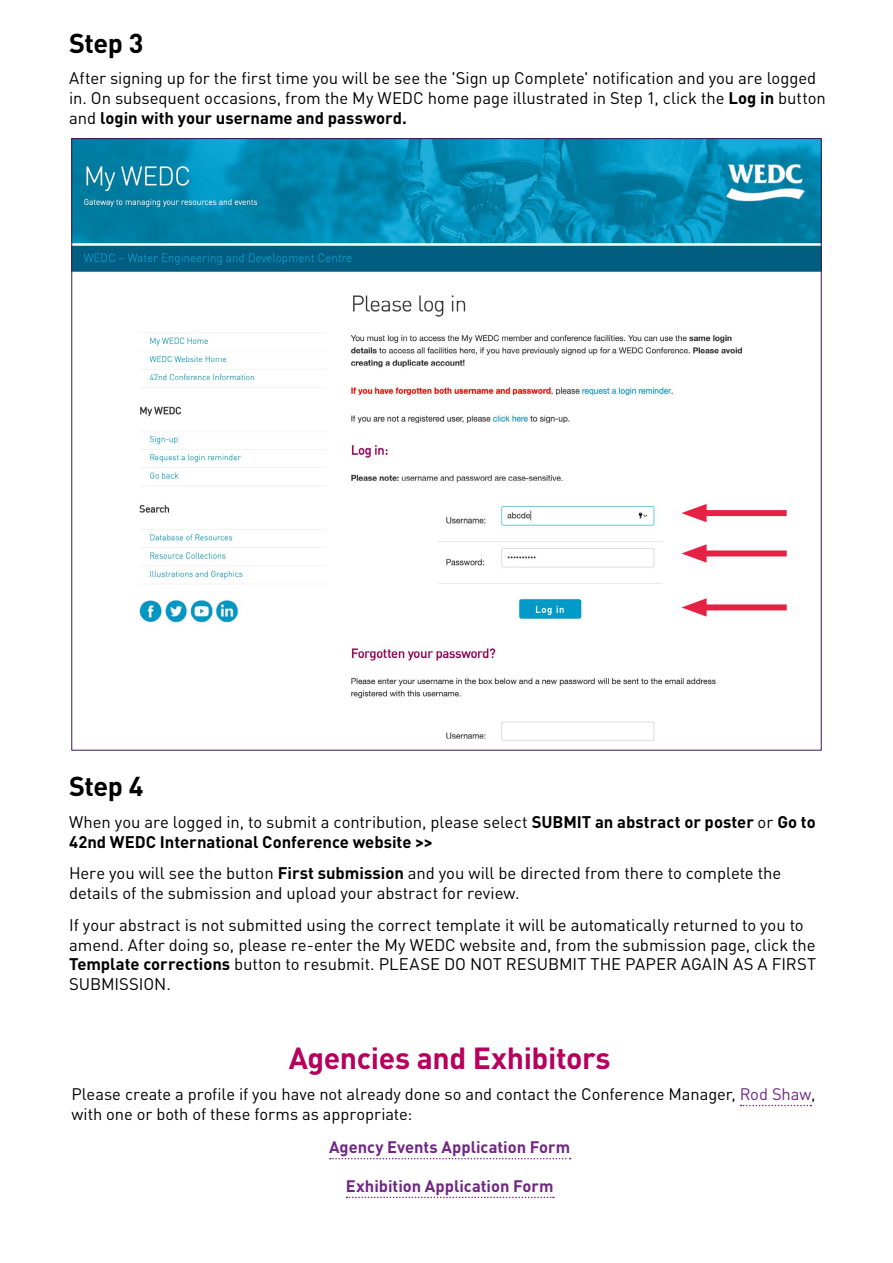
<style>
.page{position:relative;width:893px;height:1263px;background:#fff}
.page>*{position:absolute;margin:0;border:0;box-sizing:border-box;transform-origin:0 0}
.t1{font:700 30.15px "DINOT";letter-spacing:-.015em;color:#b6005d}
.t2{font:700 27px "DINOT";letter-spacing:-.02em;color:#000}
.t3{font:16.65px/20px "DINOT";letter-spacing:-.005em;color:#000}
.t4{font:700 16.65px/20px "DINOT";color:#000}
.t5{font:16.5px/19.8px "DINOT";letter-spacing:-.005em;color:#000}
.t6{font:700 16.5px "DINOT";color:#702784}
.s1{font-weight:700}
.s2{font-weight:400}
.s3{color:#702784}
</style>
<div class="page">
<img style="left:73px;top:140px;width:747px;height:601px">
<div style="left:696px;top:510px;width:91px;height:6px;background:#e62244"></div>
<svg style="left:681px;top:504px;width:26px;height:18px"></svg>
<div style="left:696px;top:550px;width:91px;height:6px;background:#e62244"></div>
<svg style="left:681px;top:544px;width:26px;height:19px"></svg>
<div style="left:696px;top:604px;width:91px;height:6px;background:#e62244"></div>
<svg style="left:681px;top:598px;width:26px;height:19px"></svg>
<svg style="left:740px;top:1105px;width:71px;height:1px"></svg>
<svg style="left:330px;top:1158px;width:241px;height:1px"></svg>
<svg style="left:347px;top:1196px;width:207px;height:2px"></svg>
<h2 class="t2" style="left:69px;top:25px;width:76px">Step 3</h2>
<p class="t3" style="left:69px;top:68px;width:758px">After signing up for the first time you will be see the 'Sign up Complete' notification and you are logged in. On subsequent occasions, from the My WEDC home page illustrated in Step 1, click the <span class="s1">Log in</span> button and <span class="s1">login with your username and password.</span></p>
<h2 class="t2" style="left:69px;top:769px;width:76px">Step 4</h2>
<p class="t4" style="left:69px;top:811px;width:748px"><span class="s2">When you are logged in, to submit a contribution, please select</span> SUBMIT an abstract or poster <span class="s2">or</span> Go to<br>42nd WEDC International Conference website &gt;&gt;</p>
<p class="t3" style="left:69px;top:863px;width:714px">Here you will see the button <span class="s1">First submission</span> and you will be directed from there to complete the details of the submission and upload your abstract for review.</p>
<p class="t3" style="left:69px;top:914px;width:749px">If your abstract is not submitted using the correct template it will be automatically returned to you to amend. After doing so, please re-enter the My WEDC website and, from the submission page, click the <span class="s1">Template corrections</span> button to resubmit. PLEASE DO NOT RESUBMIT THE PAPER AGAIN AS A FIRST SUBMISSION.</p>
<h1 class="t1" style="left:289px;top:1038px;width:323px">Agencies and Exhibitors</h1>
<p class="t5" style="left:71px;top:1084px;width:745px">Please create a profile if you have not already done so and contact the Conference Manager, <span class="s3">Rod Shaw</span>, with one or both of these forms as appropriate:</p>
<p class="t6" style="left:329px;top:1137px;width:243px">Agency Events Application Form</p>
<p class="t6" style="left:346px;top:1175px;width:209px">Exhibition Application Form</p>
</div>
